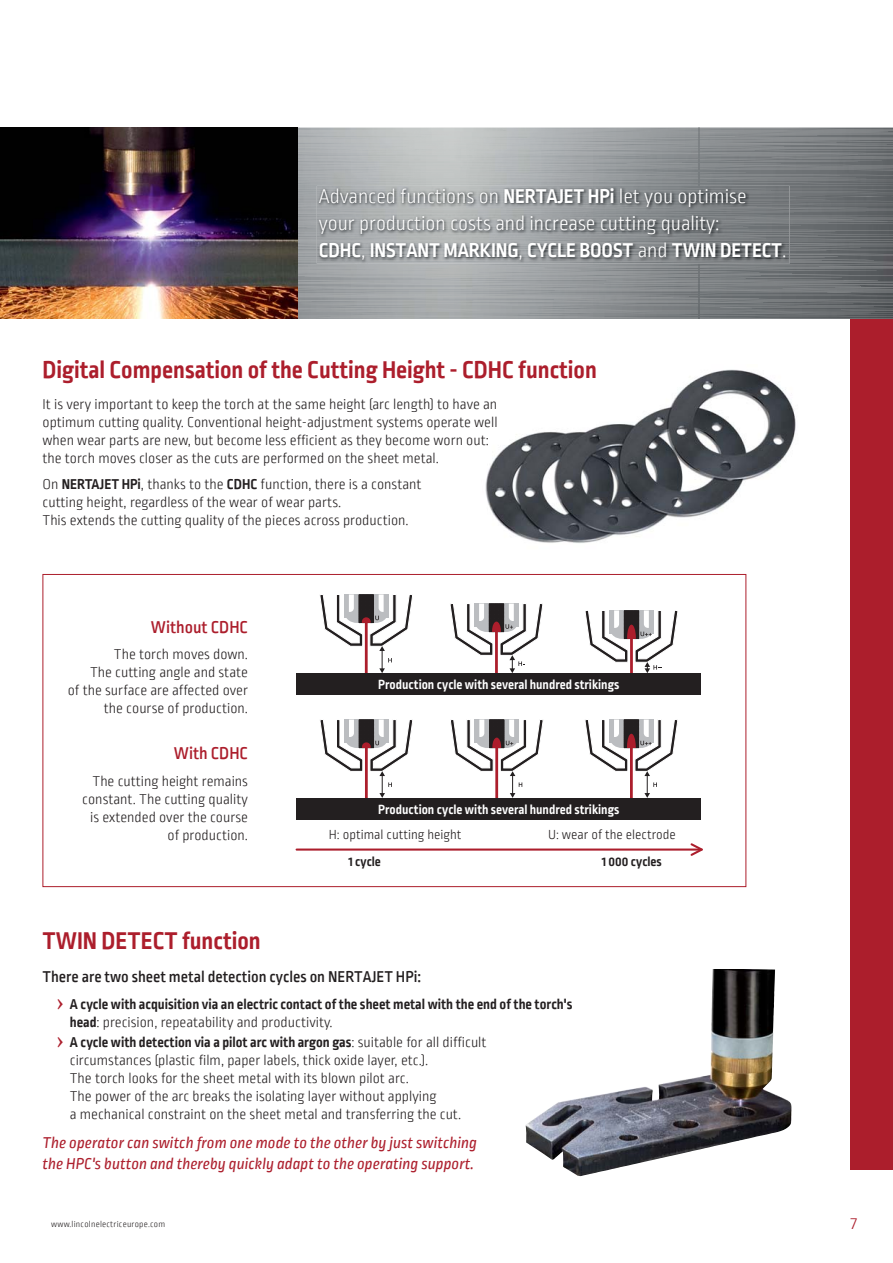
<style>
.page{position:relative;width:893px;height:1263px;background:#fff}
.page>*{position:absolute;margin:0;border:0;box-sizing:border-box;transform-origin:0 0}
.t1{font:700 25.5px "Ropa Sans PTT";color:#ac1e2c}
.t2{font:300 21px/27px "Ropa Sans PTT";letter-spacing:-.005em;color:#fff}
.t3{font:500 18px "Ropa Sans PTT";color:#ac1e2c}
.t4{font:300 18px "Ropa Sans PTT";color:#ac1e2c}
.t5{font:italic 16.5px/21px "Ropa Sans PTT";color:#ac1e2c}
.t6{font:500 16.5px "Ropa Sans PTT";color:#231f20}
.t7{font:300 15px/18px "Ropa Sans PTT";color:#231f20}
.t8{font:700 15px/18px "Ropa Sans PTT";color:#231f20}
.t9{font:700 13.8px "Ropa Sans PTT";color:#fff}
.t10{font:300 13.8px "Ropa Sans PTT";color:#231f20}
.t11{font:700 13.8px "Ropa Sans PTT";color:#231f20}
.t12{font:300 9px "Ropa Sans PTT";letter-spacing:.025em;color:#231f20}
.s1{font-weight:700}
.s2{font-family:"Mini Pics Directional AA";font-weight:400;font-size:19.5px;color:#ac1e2c}
.s3{font-weight:300}
</style>
<div class="page">
<img style="left:485px;top:369px;width:311px;height:174px">
<div style="left:850px;top:128px;width:43px;height:1041px;background:#ac1e2c"></div>
<img style="left:298px;top:317px;width:595px;height:2px">
<img style="left:298px;top:316px;width:595px;height:1px">
<img style="left:298px;top:295px;width:595px;height:21px">
<img style="left:298px;top:307px;width:595px;height:8px">
<img style="left:298px;top:299px;width:595px;height:7px">
<img style="left:554px;top:300px;width:339px;height:2px">
<img style="left:298px;top:282px;width:595px;height:13px">
<img style="left:298px;top:291px;width:595px;height:1px">
<img style="left:298px;top:286px;width:595px;height:5px">
<img style="left:298px;top:262px;width:595px;height:20px">
<img style="left:298px;top:246px;width:595px;height:16px">
<img style="left:298px;top:247px;width:595px;height:7px">
<img style="left:298px;top:231px;width:595px;height:15px">
<img style="left:298px;top:240px;width:595px;height:1px">
<img style="left:298px;top:233px;width:595px;height:7px">
<img style="left:298px;top:221px;width:595px;height:10px">
<img style="left:298px;top:211px;width:595px;height:10px">
<img style="left:298px;top:209px;width:595px;height:2px">
<img style="left:298px;top:186px;width:595px;height:23px">
<img style="left:298px;top:204px;width:595px;height:1px">
<img style="left:298px;top:197px;width:595px;height:7px">
<img style="left:298px;top:192px;width:595px;height:5px">
<img style="left:298px;top:170px;width:595px;height:16px">
<img style="left:298px;top:158px;width:595px;height:12px">
<img style="left:298px;top:162px;width:595px;height:6px">
<img style="left:771px;top:158px;width:122px;height:1px">
<img style="left:298px;top:154px;width:595px;height:4px">
<img style="left:298px;top:148px;width:595px;height:6px">
<img style="left:298px;top:139px;width:595px;height:9px">
<img style="left:298px;top:128px;width:595px;height:11px">
<img style="left:317px;top:261px;width:472px;height:3px">
<img style="left:317px;top:254px;width:472px;height:7px">
<img style="left:317px;top:241px;width:472px;height:13px">
<img style="left:317px;top:230px;width:472px;height:11px">
<img style="left:317px;top:220px;width:472px;height:10px">
<img style="left:317px;top:204px;width:472px;height:16px">
<img style="left:317px;top:207px;width:472px;height:3px">
<img style="left:317px;top:197px;width:472px;height:7px">
<img style="left:317px;top:186px;width:472px;height:11px">
<img style="left:0;top:128px;width:298px;height:191px">
<img style="left:526px;top:969px;width:266px;height:207px">
<svg style="left:450px;top:719px;width:94px;height:79px"></svg>
<svg style="left:585px;top:719px;width:93px;height:79px"></svg>
<svg style="left:319px;top:594px;width:94px;height:79px"></svg>
<svg style="left:585px;top:610px;width:93px;height:63px"></svg>
<svg style="left:450px;top:603px;width:93px;height:70px"></svg>
<hr style="left:297px;top:848px;width:403px;height:3px;background:#ac1e2c">
<svg style="left:689px;top:843px;width:14px;height:13px"></svg>
<svg style="left:320px;top:719px;width:93px;height:79px"></svg>
<div style="left:296px;top:673px;width:405px;height:22px;background:#231f20"></div>
<div style="left:296px;top:798px;width:405px;height:22px;background:#231f20"></div>
<h2 class="t2" style="left:319px;top:183px;width:469px">Advanced functions on <span class="s1">NERTAJET HPi</span> let you optimise your production costs and increase cutting quality:<br><span class="s1">CDHC</span>, <span class="s1">INSTANT MARKING</span>, <span class="s1">CYCLE BOOST</span> and <span class="s1">TWIN DETECT</span>.</h2>
<h1 class="t1" style="left:43px;top:354px;width:556px">Digital Compensation of the Cutting Height - CDHC function</h1>
<p class="t7" style="left:43px;top:395px;width:457px">It is very important to keep the torch at the same height (arc length) to have an optimum cutting quality. Conventional height-adjustment systems operate well when wear parts are new, but become less efficient as they become worn out: the torch moves closer as the cuts are performed on the sheet metal.</p>
<p class="t7" style="left:43px;top:476px;width:381px">On <span class="s1">NERTAJET HPi</span>, thanks to the <span class="s1">CDHC</span> function, there is a constant cutting height, regardless of the wear of wear parts.<br>This extends the cutting quality of the pieces across production.</p>
<p class="t3" style="left:151px;top:615px;width:99px">Without CDHC</p>
<p class="t7" style="left:68px;top:646px;width:182px;text-align:right">The torch moves down.<br>The cutting angle and state<br>of the surface are affected over the course of production.</p>
<p class="t3" style="left:174px;top:742px;width:76px">With CDHC</p>
<p class="t7" style="left:82px;top:772px;width:167px;text-align:right">The cutting height remains constant. The cutting quality is extended over the course of production.</p>
<p class="t9" style="left:378px;top:679px;width:243px">Production cycle with several hundred strikings</p>
<p class="t9" style="left:378px;top:804px;width:243px">Production cycle with several hundred strikings</p>
<p class="t10" style="left:548px;top:830px;width:129px">U: wear of the electrode</p>
<p class="t10" style="left:329px;top:830px;width:134px">H: optimal cutting height</p>
<p class="t11" style="left:348px;top:856px;width:34px">1 cycle</p>
<p class="t11" style="left:602px;top:856px;width:61px">1 000 cycles</p>
<h1 class="t1" style="left:43px;top:924px;width:220px">TWIN DETECT function</h1>
<p class="t6" style="left:43px;top:966px;width:380px">There are two sheet metal detection cycles on NERTAJET HPi:</p>
<p class="t8" style="left:70px;top:995px;width:504px;text-indent:-15px"><span class="s2">V</span> A cycle with acquisition via an electric contact of the sheet metal with the end of the torch's head<span class="s3">: precision, repeatability and productivity.</span></p>
<p class="t7" style="left:70px;top:1033px;width:418px;text-indent:-15px"><span class="s2">V</span> <span class="s1">A cycle with detection via a pilot arc with argon gas</span>: suitable for all difficult circumstances (plastic film, paper labels, thick oxide layer, etc.).<br>The torch looks for the sheet metal with its blown pilot arc.<br>The power of the arc breaks the isolating layer without applying<br>a mechanical constraint on the sheet metal and transferring the cut.</p>
<p class="t5" style="left:43px;top:1133px;width:436px">The operator can switch from one mode to the other by just switching the HPC's button and thereby quickly adapt to the operating support.</p>
<p class="t12" style="left:51px;top:1219px;width:116px">www.lincolnelectriceurope.com</p>
<p class="t4" style="left:850px;top:1212px;width:8px">7</p>
</div>
